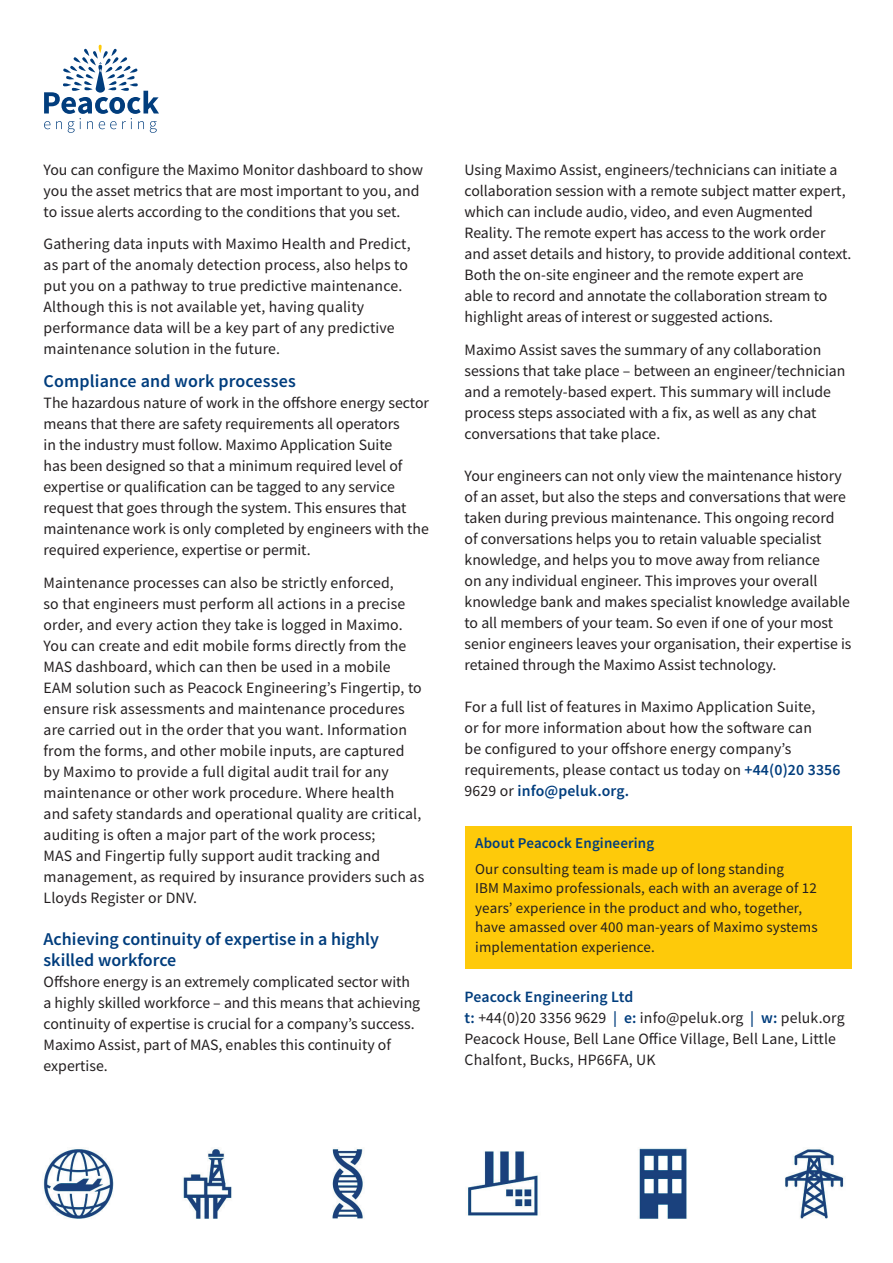
<style>
.page{position:relative;width:893px;height:1263px;background:#fff}
.page>*{position:absolute;margin:0;border:0;box-sizing:border-box;transform-origin:0 0}
.t1{font:600 18px/21px "Source Sans Pro";color:#013d7d}
.t2{font:15.75px/21px "Source Sans Pro";color:#231f20}
.t3{font:600 15.75px "Source Sans Pro";letter-spacing:.01em;color:#013d7d}
.t4{font:15px/19.5px "Source Sans Pro";letter-spacing:.01em;color:#231f20}
.t5{font:600 15px "Source Sans Pro";letter-spacing:.01em;color:#013d7d}
.s1{font-weight:600;color:#013d7d}
</style>
<div class="page">
<img style="left:43px;top:1148px;width:801px;height:71px">
<svg style="left:44px;top:45px;width:115px;height:88px"></svg>
<div style="left:465px;top:826px;width:386px;height:143px;background:#feca0a"></div>
<p class="t2" style="left:44px;top:159px;width:381px">You can configure the Maximo Monitor dashboard to show you the asset metrics that are most important to you, and to issue alerts according to the conditions that you set.</p>
<p class="t2" style="left:44px;top:233px;width:369px">Gathering data inputs with Maximo Health and Predict, as part of the anomaly detection process, also helps to put you on a pathway to true predictive maintenance.<br>Although this is not available yet, having quality performance data will be a key part of any predictive maintenance solution in the future.</p>
<p class="t1" style="left:44px;top:370px;width:254px">Compliance and work processes</p>
<p class="t2" style="left:44px;top:392px;width:387px">The hazardous nature of work in the offshore energy sector means that there are safety requirements all operators<br>in the industry must follow. Maximo Application Suite<br>has been designed so that a minimum required level of expertise or qualification can be tagged to any service request that goes through the system. This ensures that maintenance work is only completed by engineers with the required experience, expertise or permit.</p>
<p class="t2" style="left:44px;top:572px;width:382px">Maintenance processes can also be strictly enforced,<br>so that engineers must perform all actions in a precise order, and every action they take is logged in Maximo.<br>You can create and edit mobile forms directly from the MAS dashboard, which can then be used in a mobile<br>EAM solution such as Peacock Engineering’s Fingertip, to ensure risk assessments and maintenance procedures are carried out in the order that you want. Information from the forms, and other mobile inputs, are captured by Maximo to provide a full digital audit trail for any maintenance or other work procedure. Where health<br>and safety standards and operational quality are critical, auditing is often a major part of the work process;<br>MAS and Fingertip fully support audit tracking and management, as required by insurance providers such as Lloyds Register or DNV.</p>
<p class="t1" style="left:44px;top:928px;width:337px">Achieving continuity of expertise in a highly skilled workforce</p>
<p class="t2" style="left:44px;top:971px;width:378px">Offshore energy is an extremely complicated sector with a highly skilled workforce – and this means that achieving continuity of expertise is crucial for a company’s success.<br>Maximo Assist, part of MAS, enables this continuity of expertise.</p>
<p class="t2" style="left:465px;top:159px;width:388px">Using Maximo Assist, engineers/technicians can initiate a collaboration session with a remote subject matter expert, which can include audio, video, and even Augmented Reality. The remote expert has access to the work order and asset details and history, to provide additional context.<br>Both the on-site engineer and the remote expert are<br>able to record and annotate the collaboration stream to highlight areas of interest or suggested actions.</p>
<p class="t2" style="left:465px;top:339px;width:382px">Maximo Assist saves the summary of any collaboration sessions that take place – between an engineer/technician and a remotely-based expert. This summary will include process steps associated with a fix, as well as any chat conversations that take place.</p>
<p class="t2" style="left:465px;top:465px;width:388px">Your engineers can not only view the maintenance history of an asset, but also the steps and conversations that were taken during previous maintenance. This ongoing record<br>of conversations helps you to retain valuable specialist knowledge, and helps you to move away from reliance<br>on any individual engineer. This improves your overall knowledge bank and makes specialist knowledge available to all members of your team. So even if one of your most senior engineers leaves your organisation, their expertise is retained through the Maximo Assist technology.</p>
<p class="t2" style="left:465px;top:696px;width:377px">For a full list of features in Maximo Application Suite,<br>or for more information about how the software can<br>be configured to your offshore energy company’s requirements, please contact us today on <span class="s1">+44(0)20 3356<br></span>9629 or <span class="s1">info@peluk.org.</span></p>
<p class="t5" style="left:475px;top:833px;width:181px">About Peacock Engineering</p>
<p class="t4" style="left:475px;top:859px;width:344px">Our consulting team is made up of long standing<br>IBM Maximo professionals, each with an average of 12 years’ experience in the product and who, together, have amassed over 400 man-years of Maximo systems implementation experience.</p>
<p class="t3" style="left:465px;top:986px;width:170px">Peacock Engineering Ltd</p>
<p class="t2" style="left:465px;top:1007px;width:382px"><span class="s1">t:</span> +44(0)20 3356 9629 <span class="s1">| e:</span> info@peluk.org <span class="s1">| w:</span> peluk.org</p>
<p class="t2" style="left:465px;top:1028px;width:373px">Peacock House, Bell Lane Office Village, Bell Lane, Little<br>Chalfont, Bucks, HP66FA, UK</p>
</div>
